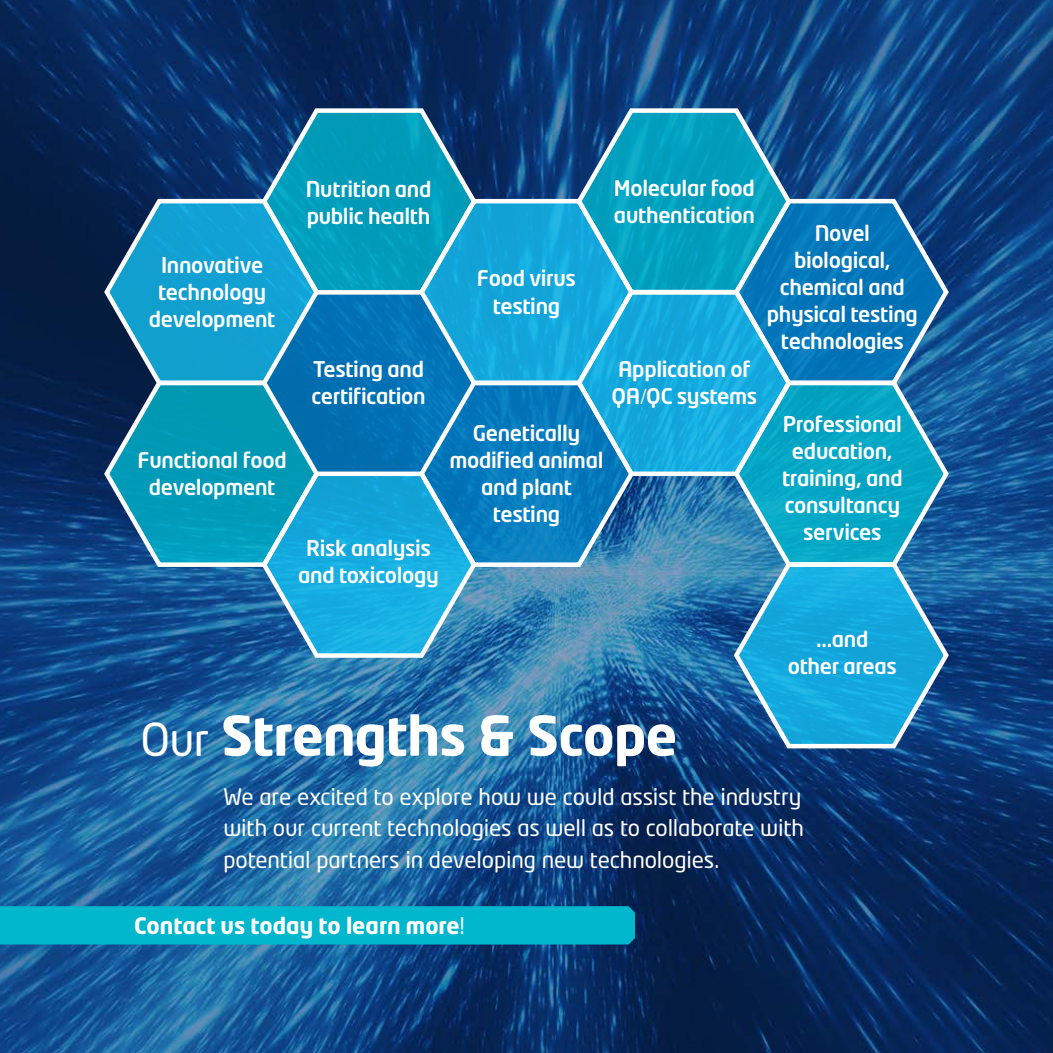
<style>
.page{position:relative;width:1053px;height:1053px;background:#fff}
.page>*{position:absolute;margin:0;border:0;box-sizing:border-box;transform-origin:0 0}
.Sub_Head_1{font:700 54px "Neo Tech";letter-spacing:-.015em;color:#fff}
.Text_1{font:22.5px/31.5px "Neo Tech";letter-spacing:-.005em;color:#fff;text-align:justify}
.Text_1-2{font:700 22.5px "Neo Tech";color:#fff}
.Text_1-3{font:500 21.38px/27px "Neo Tech";letter-spacing:-.015em;color:#fff;text-align:center}
.s1{font-family:"Minion Pro"}
.s2{font-weight:400;font-size:45px}
.s3{font-weight:400}
</style>
<div class="page">
<img style="left:0;top:0;width:1052px;height:1052px">
<svg style="left:102px;top:106px;width:849px;height:646px;background:#1c86b7"></svg>
<div style="left:0;top:906px;width:635px;height:38px;background:#00b7ce"></div>
<p class="Text_1-3" style="left:149px;top:253px;width:128px">Innovative technology development</p>
<p class="Text_1-3" style="left:138px;top:448px;width:150px">Functional food development</p>
<p class="Text_1-3" style="left:306px;top:177px;width:127px;text-align:left">Nutrition and public health</p>
<p class="Text_1-3" style="left:614px;top:176px;width:142px;text-align:left">Molecular food authentication</p>
<p class="Text_1-3" style="left:477px;top:267px;width:101px">Food virus</p>
<p class="Text_1-3" style="left:492px;top:294px;width:69px">testing</p>
<p class="Text_1-3" style="left:311px;top:358px;width:116px;text-align:left">Testing and certification</p>
<p class="Text_1-3" style="left:618px;top:358px;width:134px">Application of</p>
<p class="Text_1-3" style="left:611px;top:385px;width:147px">QA<span class="s1">/</span>QC systems</p>
<p class="Text_1-3" style="left:306px;top:536px;width:126px">Risk analysis</p>
<p class="Text_1-3" style="left:298px;top:563px;width:142px">and toxicology</p>
<p class="Text_1-3" style="left:449px;top:421px;width:156px">Genetically modified animal and plant</p>
<p class="Text_1-3" style="left:492px;top:502px;width:69px">testing</p>
<p class="Text_1-3" style="left:814px;top:221px;width:57px">Novel</p>
<p class="Text_1-3" style="left:766px;top:248px;width:153px">biological, chemical and physical testing technologies</p>
<p class="Text_1-3" style="left:782px;top:412px;width:122px">Professional education, training, and consultancy services</p>
<p class="Sub_Head_1" style="left:140px;top:713px;width:538px"><span class="s2">Our</span> Strengths &amp; Scope</p>
<p class="Text_1-3" style="left:816px;top:627px;width:54px">...and</p>
<p class="Text_1-3" style="left:787px;top:654px;width:111px">other areas</p>
<p class="Text_1" style="left:223px;top:781px;width:582px">We are excited to explore how we could assist the industry with our current technologies as well as to collaborate with potential partners in developing new technologies.</p>
<p class="Text_1-2" style="left:134px;top:916px;width:332px">Contact us today to learn more<span class="s3">!</span></p>
</div>
